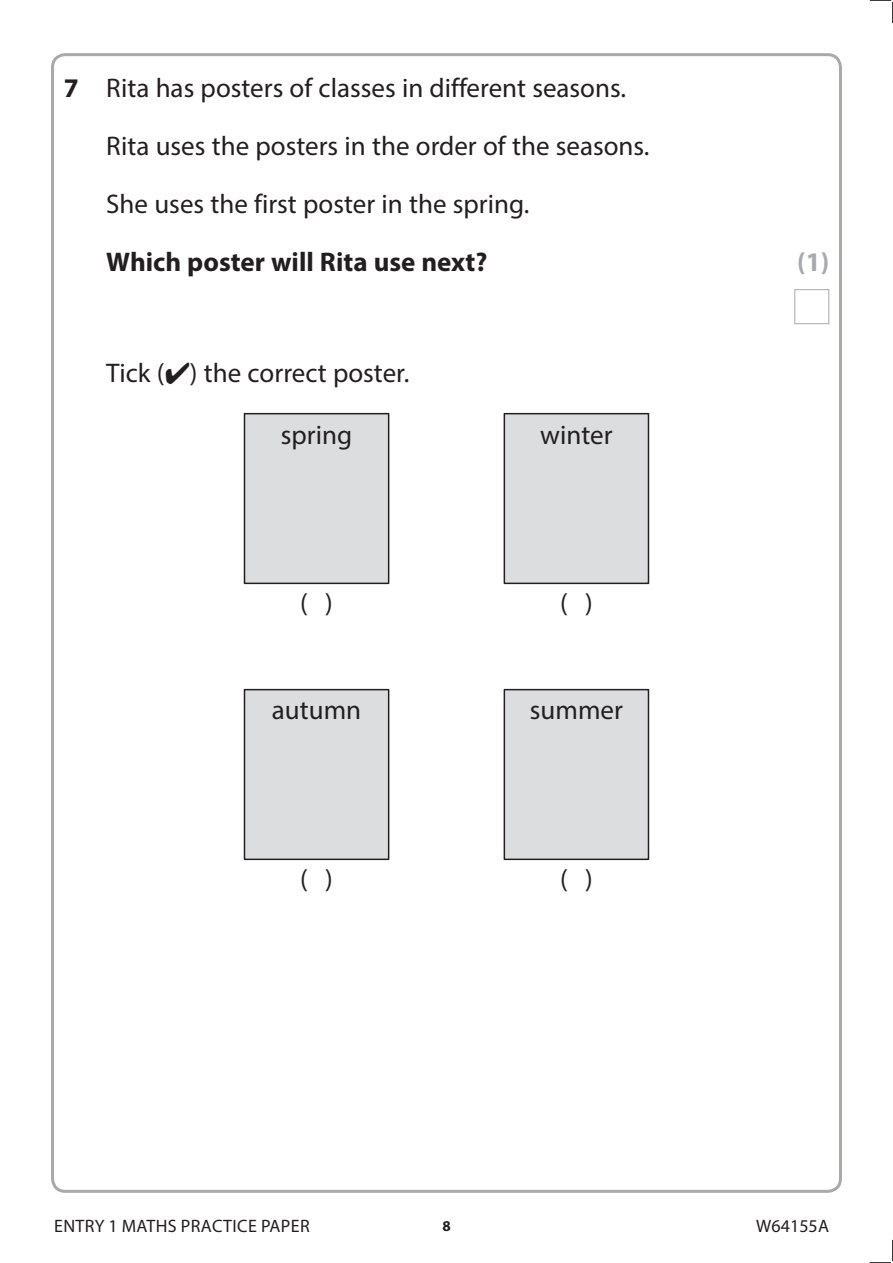
<style>
.page{position:relative;width:893px;height:1263px;background:#fff}
.page>*{position:absolute;margin:0;border:0;box-sizing:border-box;transform-origin:0 0}
.t1{font:27px/57.9px "Myriad Pro";color:#231f20}
.t2{font:700 27px "Myriad Pro";color:#231f20}
.t3{font:700 27px "Myriad Pro";color:#a8a9ad}
.t4{font:18px "Myriad Pro";letter-spacing:.02em;color:#231f20}
.t5{font:18px "Myriad Pro";color:#231f20}
.t6{font:700 15px "Myriad Pro";color:#231f20}
.s1{font-weight:700}
</style>
<div class="page">
<svg style="left:870px;top:0;width:23px;height:23px"></svg>
<svg style="left:870px;top:1240px;width:23px;height:23px"></svg>
<div style="left:794px;top:289px;width:35px;height:35px;border:1px solid #a8a9ad"></div>
<div style="left:244px;top:690px;width:145px;height:169px;background:#dcdddf"></div>
<div style="left:244px;top:689px;width:145px;height:171px;border:2px solid #231f20"></div>
<div style="left:504px;top:690px;width:144px;height:169px;background:#dcdddf"></div>
<div style="left:504px;top:689px;width:145px;height:171px;border:2px solid #231f20"></div>
<div style="left:244px;top:414px;width:145px;height:169px;background:#dcdddf"></div>
<div style="left:244px;top:413px;width:145px;height:171px;border:2px solid #231f20"></div>
<div style="left:504px;top:414px;width:144px;height:169px;background:#dcdddf"></div>
<div style="left:504px;top:413px;width:145px;height:171px;border:2px solid #231f20"></div>
<p class="t1" style="left:106px;top:58px;width:545px;text-indent:-43px"><span class="s1">7</span> Rita has posters of classes in different seasons.<br>Rita uses the posters in the order of the seasons.<br>She uses the first poster in the spring.</p>
<p class="t2" style="left:106px;top:244px;width:383px">Which poster will Rita use next?</p>
<p class="t3" style="left:797px;top:244px;width:33px">(1)</p>
<p class="t1" style="left:106px;top:344px;width:304px">Tick (✔) the correct poster.</p>
<p class="t1" style="left:281px;top:405px;width:73px">spring</p>
<p class="t1" style="left:540px;top:405px;width:74px">winter</p>
<p class="t1" style="left:300px;top:573px;width:34px">( )</p>
<p class="t1" style="left:560px;top:573px;width:34px">( )</p>
<p class="t1" style="left:272px;top:681px;width:91px">autumn</p>
<p class="t1" style="left:530px;top:681px;width:94px">summer</p>
<p class="t1" style="left:300px;top:849px;width:34px">( )</p>
<p class="t1" style="left:560px;top:849px;width:34px">( )</p>
<p class="t4" style="left:54px;top:1215px;width:257px">ENTRY 1 MATHS PRACTICE PAPER</p>
<p class="t6" style="left:442px;top:1216px;width:10px">8</p>
<p class="t5" style="left:756px;top:1215px;width:74px">W64155A</p>
</div>
